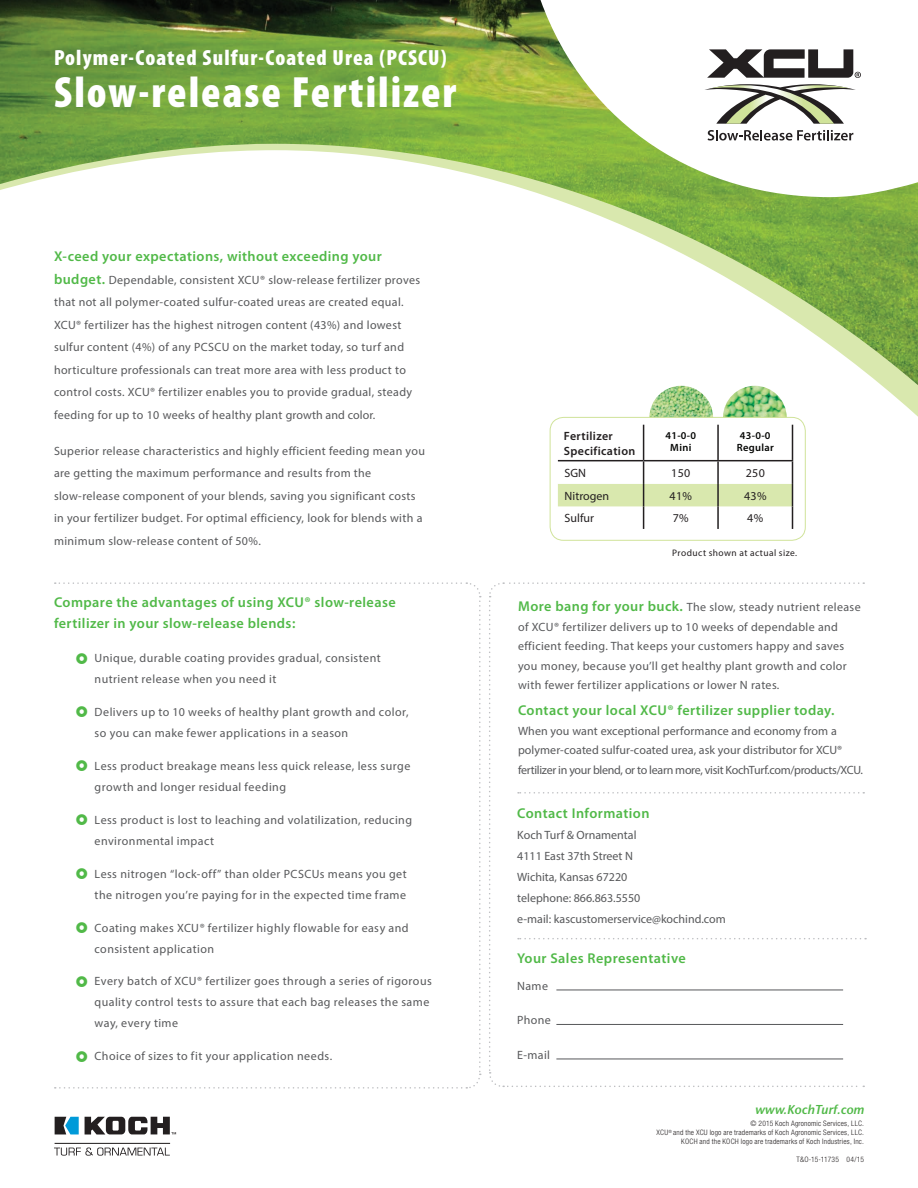
<style>
.page{position:relative;width:918px;height:1188px;background:#fff}
.page>*{position:absolute;margin:0;border:0;box-sizing:border-box;transform-origin:0 0}
.t1{font:900 condensed 44.1px "Myriad Pro";letter-spacing:.045em;color:#fff}
.t2{font:900 condensed 22.05px "Myriad Pro";letter-spacing:.05em;color:#fff}
.t3{font:600 14.25px/21px "Myriad Pro";letter-spacing:.03em;color:#51b948}
.t4{font:italic 600 12.9px "Stone Sans";color:#51b948}
.t5{font:12px/22.5px "Myriad Pro";letter-spacing:.03em;color:#57585a}
.t6{font:12px/19.5px "Myriad Pro";letter-spacing:.005em;color:#57585a}
.t7{font:12px/21px "Myriad Pro";color:#57585a}
.Paragraph_Headlines{font:12px "Myriad Pro";color:#231f20}
.Paragraph_Headlines-2{font:600 12px/15px "Myriad Pro";letter-spacing:.03em;color:#231f20}
.Paragraph_Headlines-3{font:600 10.5px/12.6px "Myriad Pro";letter-spacing:.03em;color:#040503;text-align:center}
.t8{font:9.45px "Myriad Pro";letter-spacing:.045em;color:#231f20}
.t9{font:300 condensed 7.5px/9px "Helvetica Neue LT";letter-spacing:.03em;color:#231f20;text-align:right}
.t10{font:300 condensed 7.5px "Helvetica Neue LT";letter-spacing:-.015em;color:#231f20}
.s1{font-weight:600;font-size:14.25px;color:#51b948}
</style>
<div class="page">
<svg style="left:489px;top:582px;width:377px;height:505px"></svg>
<hr style="left:556px;top:990px;width:287px;height:1px;background:#57585a">
<hr style="left:556px;top:1024px;width:287px;height:1px;background:#57585a">
<hr style="left:556px;top:1059px;width:287px;height:1px;background:#57585a">
<img style="left:723px;top:386px;width:64px;height:31px">
<img style="left:649px;top:386px;width:64px;height:31px">
<hr style="left:558px;top:460px;width:86px;height:1px;background:#231f20">
<hr style="left:717px;top:425px;width:2px;height:35px;background:#231f20">
<hr style="left:644px;top:460px;width:74px;height:1px;background:#231f20">
<hr style="left:718px;top:460px;width:75px;height:1px;background:#231f20">
<hr style="left:643px;top:425px;width:1px;height:35px;background:#231f20">
<hr style="left:792px;top:425px;width:1px;height:35px;background:#231f20">
<svg style="left:558px;top:461px;width:235px;height:68px"></svg>
<div style="left:550px;top:417px;width:256px;height:124px;border:1px solid #d0e39a;border-radius:14px"></div>
<svg style="left:85px;top:1117px;width:91px;height:18px"></svg>
<svg style="left:55px;top:1117px;width:24px;height:17px"></svg>
<svg style="left:54px;top:1148px;width:116px;height:8px"></svg>
<hr style="left:55px;top:1143px;width:115px;height:1px;background:#231f20">
<img style="left:0;top:0;width:918px;height:385px">
<svg style="left:54px;top:582px;width:427px;height:507px"></svg>
<p class="t2" style="left:54px;top:45px;width:394px">Polymer-Coated Sulfur-Coated Urea (PCSCU)</p>
<p class="t1" style="left:54px;top:68px;width:404px">Slow-release Fertilizer</p>
<p class="t3" style="left:54px;top:246px;width:329px">X-ceed your expectations, without exceeding your</p>
<p class="t5" style="left:54px;top:268px;width:368px"><span class="s1">budget.</span> Dependable, consistent XCU® slow-release fertilizer proves that not all polymer-coated sulfur-coated ureas are created equal.<br>XCU® fertilizer has the highest nitrogen content (43%) and lowest sulfur content (4%) of any PCSCU on the market today, so turf and horticulture professionals can treat more area with less product to control costs. XCU® fertilizer enables you to provide gradual, steady feeding for up to 10 weeks of healthy plant growth and color.</p>
<p class="t5" style="left:54px;top:439px;width:373px">Superior release characteristics and highly efficient feeding mean you are getting the maximum performance and results from the slow-release component of your blends, saving you significant costs in your fertilizer budget. For optimal efficiency, look for blends with a minimum slow-release content of 50%.</p>
<p class="t3" style="left:54px;top:592px;width:343px">Compare the advantages of using XCU® slow-release fertilizer in your slow-release blends:</p>
<p class="t5" style="left:95px;top:647px;width:288px;line-height:21px">Unique, durable coating provides gradual, consistent nutrient release when you need it</p>
<p class="t5" style="left:95px;top:701px;width:315px;line-height:21px">Delivers up to 10 weeks of healthy plant growth and color, so you can make fewer applications in a season</p>
<p class="t5" style="left:95px;top:755px;width:317px;line-height:21px">Less product breakage means less quick release, less surge growth and longer residual feeding</p>
<p class="t5" style="left:95px;top:809px;width:319px;line-height:21px">Less product is lost to leaching and volatilization, reducing environmental impact</p>
<p class="t5" style="left:95px;top:863px;width:314px;line-height:21px">Less nitrogen “lock-off” than older PCSCUs means you get the nitrogen you’re paying for in the expected time frame</p>
<p class="t5" style="left:95px;top:917px;width:316px;line-height:21px">Coating makes XCU® fertilizer highly flowable for easy and consistent application</p>
<p class="t5" style="left:95px;top:971px;width:339px;line-height:21px">Every batch of XCU® fertilizer goes through a series of rigorous quality control tests to assure that each bag releases the same way, every time</p>
<p class="t5" style="left:95px;top:1045px;width:239px">Choice of sizes to fit your application needs.</p>
<p class="Paragraph_Headlines-2" style="left:564px;top:428px;width:73px">Fertilizer<br>Specification</p>
<p class="Paragraph_Headlines-3" style="left:665px;top:429px;width:32px">41-0-0<br>Mini</p>
<p class="Paragraph_Headlines-3" style="left:737px;top:429px;width:39px">43-0-0<br>Regular</p>
<p class="Paragraph_Headlines" style="left:565px;top:466px;width:23px">SGN</p>
<p class="Paragraph_Headlines" style="left:671px;top:466px;width:21px">150</p>
<p class="Paragraph_Headlines" style="left:746px;top:466px;width:21px">250</p>
<p class="Paragraph_Headlines" style="left:565px;top:488px;width:46px">Nitrogen</p>
<p class="Paragraph_Headlines" style="left:670px;top:488px;width:24px">41%</p>
<p class="Paragraph_Headlines" style="left:744px;top:488px;width:24px">43%</p>
<p class="Paragraph_Headlines" style="left:565px;top:511px;width:31px">Sulfur</p>
<p class="Paragraph_Headlines" style="left:673px;top:511px;width:18px">7%</p>
<p class="Paragraph_Headlines" style="left:747px;top:511px;width:18px">4%</p>
<p class="t8" style="left:672px;top:547px;width:126px">Product shown at actual size.</p>
<p class="t5" style="left:518px;top:597px;width:344px;line-height:19.5px"><span class="s1">More bang for your buck.</span> The slow, steady nutrient release of XCU® fertilizer delivers up to 10 weeks of dependable and efficient feeding. That keeps your customers happy and saves you money, because you’ll get healthy plant growth and color with fewer fertilizer applications or lower N rates.</p>
<p class="t3" style="left:518px;top:700px;width:318px">Contact your local XCU® fertilizer supplier today.</p>
<p class="t6" style="left:518px;top:721px;width:346px">When you want exceptional performance and economy from a polymer-coated sulfur-coated urea, ask your distributor for XCU® fertilizer in your blend, or to learn more, visit KochTurf.com/products/XCU.</p>
<p class="t3" style="left:517px;top:803px;width:134px">Contact Information</p>
<p class="t7" style="left:517px;top:824px;width:210px">Koch Turf &amp; Ornamental<br>4111 East 37th Street N<br>Wichita, Kansas 67220<br>telephone: 866.863.5550<br>e-mail: kascustomerservice@kochind.com</p>
<p class="t3" style="left:517px;top:948px;width:170px">Your Sales Representative</p>
<p class="t5" style="left:517px;top:974px;width:32px">Name</p>
<p class="t5" style="left:517px;top:1009px;width:35px">Phone</p>
<p class="t5" style="left:517px;top:1043px;width:34px">E-mail</p>
<p class="t4" style="left:755px;top:1101px;width:111px">www.KochTurf.com</p>
<p class="t9" style="left:657px;top:1119px;width:209px">© 2015 Koch Agronomic Services, LLC.<br>XCU<sup>®</sup> and the XCU logo are trademarks of Koch Agronomic Services, LLC.<br>KOCH and the KOCH logo are trademarks of Koch Industries, Inc.</p>
<p class="t10" style="left:797px;top:1155px;width:69px">T&amp;O-15-11735 04/15</p>
</div>
